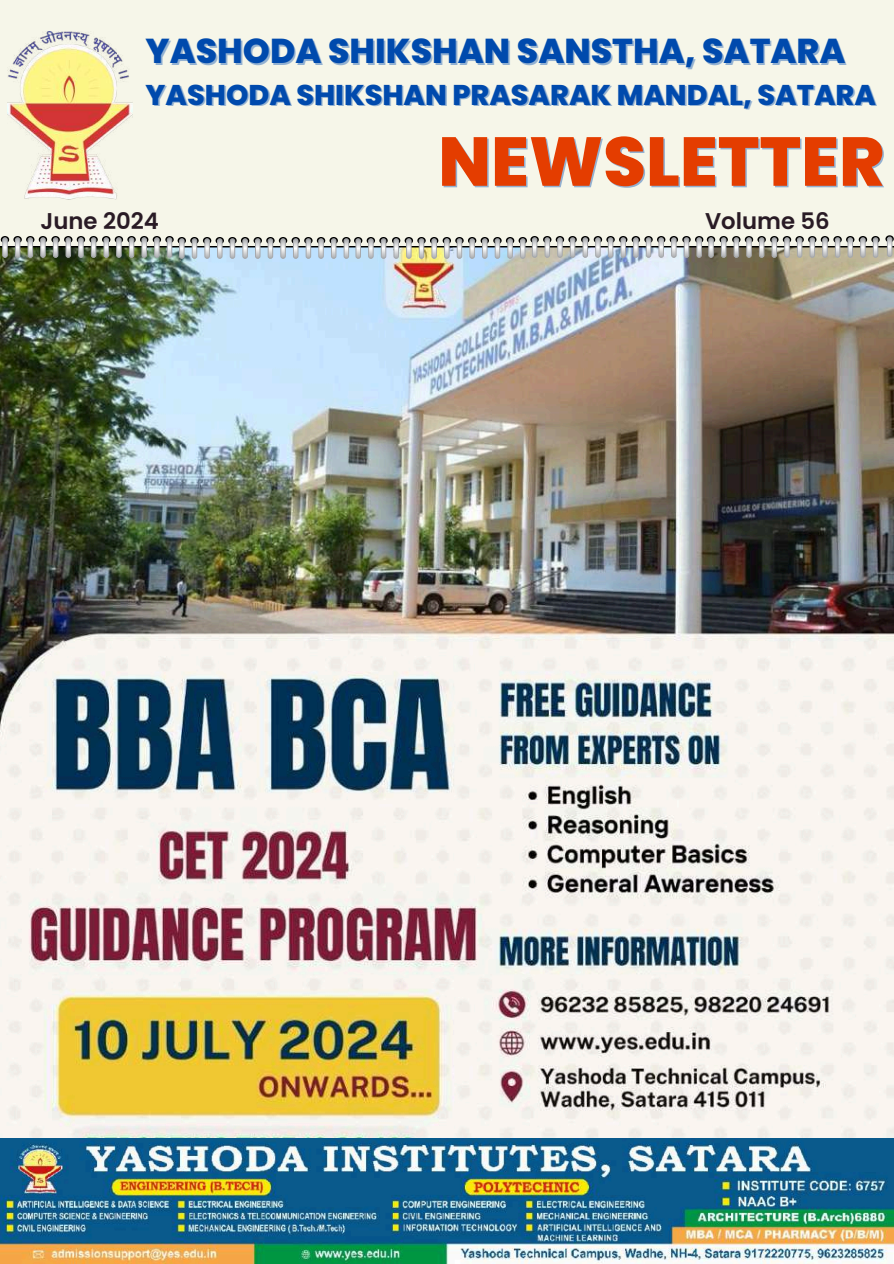
<style>
.page{position:relative;width:894px;height:1264px;background:#fff}
.page>*{position:absolute;margin:0;border:0;box-sizing:border-box;transform-origin:0 0}
.t1{font:800 69px "Poppins";color:#e43d00}
.t2{font:800 34.5px "Poppins";color:#004aad}
.t3{font:800 28.5px "Poppins";color:#004aad}
.t4{font:600 22.8px "Poppins";color:#291b25}
</style>
<div class="page">
<img style="left:0;top:247px;width:893px;height:1016px">
<div style="left:0;top:0;width:893px;height:246px;background:#f6f6e9"></div>
<img style="left:8px;top:32px;width:125px;height:167px">
<img style="left:1px;top:236px;width:878px;height:22px">
<svg style="left:885px;top:235px;width:8px;height:22px"></svg>
<p class="t2" style="left:146px;top:27px;width:701px">YASHODA SHIKSHAN SANSTHA, SATARA</p>
<p class="t3" style="left:146px;top:75px;width:731px">YASHODA SHIKSHAN PRASARAK MANDAL, SATARA</p>
<h1 class="t1" style="left:438px;top:113px;width:448px">NEWSLETTER</h1>
<p class="t4" style="left:40px;top:205px;width:120px">June 2024</p>
<p class="t4" style="left:705px;top:205px;width:126px">Volume 56</p>
</div>
